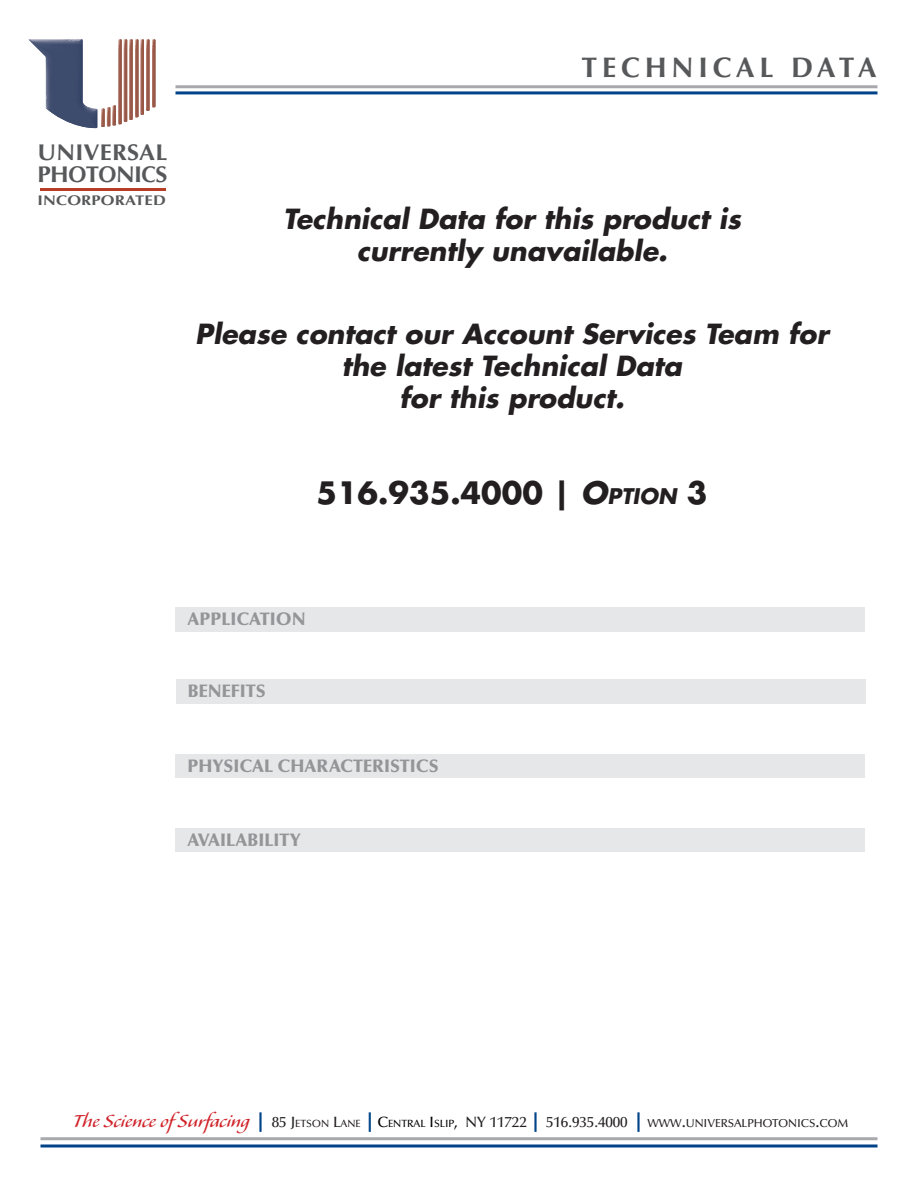
<style>
.page{position:relative;width:918px;height:1188px;background:#fff}
.page>*{position:absolute;margin:0;border:0;box-sizing:border-box;transform-origin:0 0}
.t1{font:700 30px "Futura";color:#231f20}
.t2{font:700 28.35px "Optima";letter-spacing:.17em;color:#57585a}
.t3{font:italic 700 27px/32.4px "Futura";color:#231f20;text-align:center}
.t4{font:700 22.8px/22.5px "Optima";letter-spacing:-.01em;color:#57585a;scale:1.05 1}
.t5{font:900 18px "Optima";color:#939598}
.t6{font:700 14.1px "Optima";letter-spacing:.01em;color:#57585a;scale:1.18 1}
.t7{font:500 11.55px "Optima";letter-spacing:-.005em;color:#231f20}
.s1{font-style:italic}
.s2{font-style:italic;font-size:21px}
.s3{font-family:"Alexa Std";font-weight:400;font-size:22.5px;color:#d1232a}
.s4{font-weight:900;font-size:19.5px;color:#004389}
.s5{font-size:15px}
.s6{font-size:10.5px}
.s7{font-size:15px;color:#000}
.s8{font-size:10.5px;color:#000}
.s9{font-size:16.5px}
</style>
<div class="page">
<svg style="left:29px;top:39px;width:127px;height:89px"></svg>
<hr style="left:176px;top:85px;width:702px;height:3px;background:#a8a9ad">
<hr style="left:176px;top:91px;width:702px;height:3px;background:#004389">
<hr style="left:40px;top:1137px;width:838px;height:3px;background:#a8a9ad">
<svg style="left:40px;top:1144px;width:838px;height:4px;background:#3f71a6"></svg>
<hr style="left:40px;top:188px;width:126px;height:3px;background:#b73d25">
<div style="left:176px;top:607px;width:689px;height:25px;background:#e6e7e9"></div>
<div style="left:176px;top:679px;width:689px;height:25px;background:#e6e7e9"></div>
<div style="left:176px;top:754px;width:689px;height:24px;background:#e6e7e9"></div>
<div style="left:176px;top:828px;width:689px;height:24px;background:#e6e7e9"></div>
<p class="t4" style="left:38px;top:141px;width:125px">UNIVERSAL<br>PHOTONICS</p>
<p class="t6" style="left:38px;top:192px;width:110px">INCORPORATED</p>
<p class="t2" style="left:581px;top:51px;width:297px">TECHNICAL DATA</p>
<p class="t3" style="left:283px;top:202px;width:459px">Technical Data for this product is</p>
<p class="t3" style="left:357px;top:235px;width:312px">currently unavailable.</p>
<p class="t3" style="left:195px;top:317px;width:635px">Please contact our Account Services Team for the latest Technical Data</p>
<p class="t3" style="left:399px;top:382px;width:226px">for this product.</p>
<p class="t1" style="left:316px;top:472px;width:392px">516.935.4000 | <span class="s1">O</span><span class="s2">ption</span> 3</p>
<p class="t5" style="left:188px;top:608px;width:120px">APPLICATION</p>
<p class="t5" style="left:188px;top:681px;width:80px">BENEFITS</p>
<p class="t5" style="left:188px;top:756px;width:253px">PHYSICAL CHARACTERISTICS</p>
<p class="t5" style="left:188px;top:829px;width:115px">AVAILABILITY</p>
<p class="t7" style="left:72px;top:1117px;width:778px"><span class="s3">The Science of Surfacing</span> <span class="s4">|</span> <span class="s5">85 J</span><span class="s6">ETSON</span> <span class="s5">L</span><span class="s6">ANE</span> <span class="s4">|</span> <span class="s7">C</span><span class="s8">ENTRAL</span> <span class="s7">I</span><span class="s8">SLI P</span><span class="s7">,</span> <span class="s5">NY 11722</span> <span class="s4">|</span> <span class="s5">516.935.4000</span> <span class="s4">|</span> WWW<span class="s9">.</span>UNI VERSALPHOTONICS<span class="s9">.</span>COM</p>
</div>
